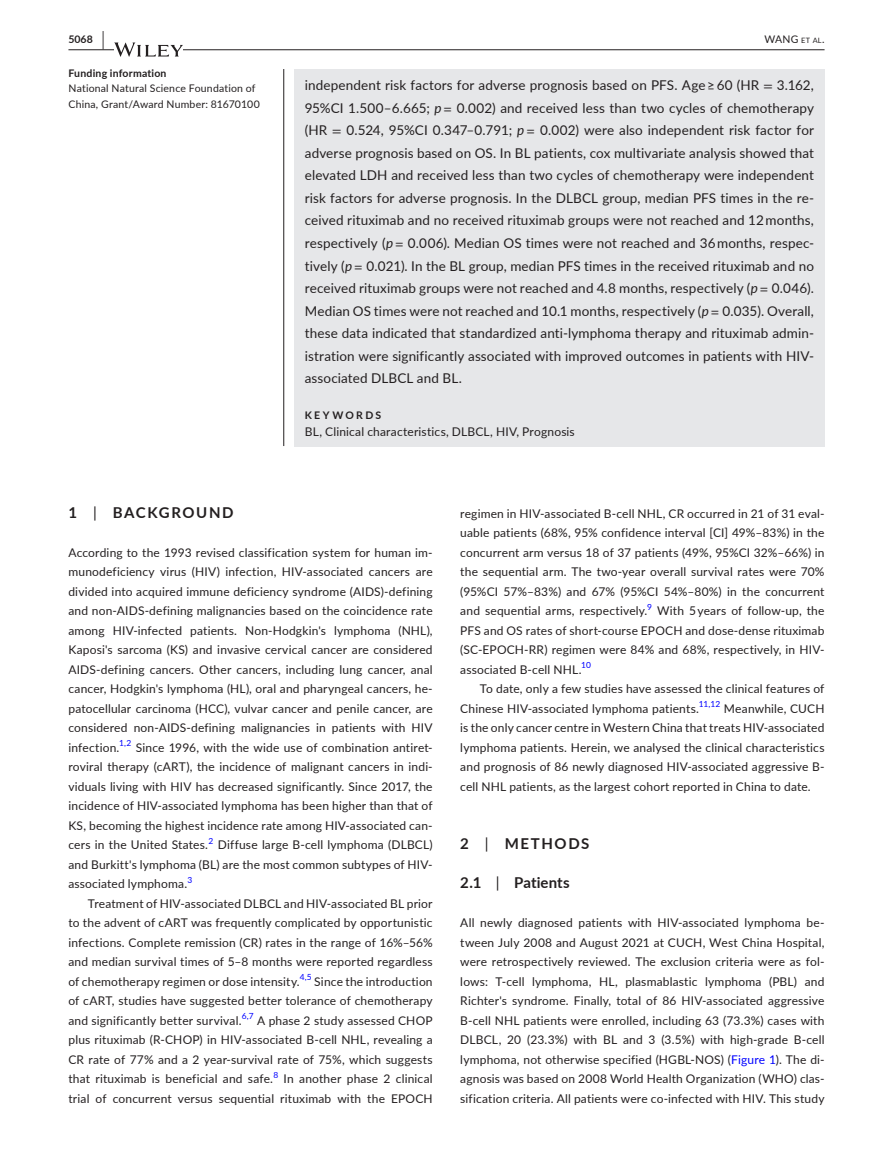
<style>
.page{position:relative;width:893px;height:1174px;background:#fff}
.page>*{position:absolute;margin:0;border:0;box-sizing:border-box;transform-origin:0 0}
.t1{font:700 15px "Lato";letter-spacing:.1em;color:#231f20}
.t2{font:700 15px "Lato";letter-spacing:.005em;color:#231f20}
.t3{font:13.5px/22.5px "Lato";letter-spacing:.01em;color:#231f20;text-align:justify}
.t4{font:12px/19.5px "Lato";letter-spacing:.015em;color:#231f20;text-align:justify}
.t5{font:10.5px/15px "Lato";letter-spacing:.02em;color:#231f20}
.t6{font:700 10.5px "Lato";letter-spacing:.02em;color:#231f20}
.t7{font:700 10.5px "Lato";letter-spacing:.22em;color:#231f20}
.t8{font:8.4px "Lato";color:#00f}
.s1{font-size:19.5px}
.s2{font-size:7.35px}
.s3{font-family:"STIX"}
.s4{font-style:italic}
.s5{font-family:"STIX";font-style:italic}
.s6{font-weight:400}
.s7{color:#00f}
</style>
<div class="page">
<hr style="left:68px;top:49px;width:756px;height:1px;background:#231f20">
<svg style="left:114px;top:42px;width:69px;height:15px"></svg>
<div style="left:294px;top:69px;width:530px;height:377px;background:#e6e7e9"></div>
<hr style="left:283px;top:69px;width:1px;height:377px;background:#231f20">
<p class="t6" style="left:68px;top:31px;width:37px">5068 <span class="s1">|</span></p>
<p class="t5" style="left:764px;top:31px;width:61px">WANG <span class="s2">et al</span>.</p>
<p class="t6" style="left:68px;top:66px;width:100px">Funding information</p>
<p class="t5" style="left:68px;top:81px;width:193px">National Natural Science Foundation of<br>China, Grant/Award Number: 81670100</p>
<p class="t3" style="left:305px;top:74px;width:511px">independent risk factors for adverse prognosis based on PFS. Age ≥ 60 (HR <span class="s3">=</span> 3.162, 95%CI 1.500–6.665; <span class="s4">p</span> <span class="s5">=</span> 0.002) and received less than two cycles of chemotherapy (HR <span class="s3">=</span> 0.524, 95%CI 0.347–0.791; <span class="s4">p</span> <span class="s5">=</span> 0.002) were also independent risk factor for adverse prognosis based on OS. In BL patients, cox multivariate analysis showed that elevated LDH and received less than two cycles of chemotherapy were independent risk factors for adverse prognosis. In the DLBCL group, median PFS times in the re&shy;ceived rituximab and no received rituximab groups were not reached and 12 months, respectively (<span class="s4">p</span> <span class="s5">=</span> 0.006). Median OS times were not reached and 36 months, respec&shy;tively (<span class="s4">p</span> <span class="s5">=</span> 0.021). In the BL group, median PFS times in the received rituximab and no received rituximab groups were not reached and 4.8 months, respectively (<span class="s4">p</span> <span class="s5">=</span> 0.046).<br>Median OS times were not reached and 10.1 months, respectively (<span class="s4">p</span> <span class="s5">=</span> 0.035). Overall, these data indicated that standardized anti-lymphoma therapy and rituximab admin&shy;istration were significantly associated with improved outcomes in patients with HIV&shy;associated DLBCL and BL.</p>
<p class="t7" style="left:305px;top:407px;width:78px">KEYWORDS</p>
<p class="t4" style="left:305px;top:421px;width:272px">BL, Clinical characteristics, DLBCL, HIV, Prognosis</p>
<p class="t1" style="left:68px;top:501px;width:167px">1 <span class="s6">|</span> BACKGROUND</p>
<p class="t4" style="left:68px;top:542px;width:366px">According to the 1993 revised classification system for human im&shy;munodeficiency virus (HIV) infection, HIV-associated cancers are divided into acquired immune deficiency syndrome (AIDS)-defining and non-AIDS-defining malignancies based on the coincidence rate among HIV-infected patients. Non-Hodgkin's lymphoma (NHL), Kaposi's sarcoma (KS) and invasive cervical cancer are considered AIDS-defining cancers. Other cancers, including lung cancer, anal cancer, Hodgkin's lymphoma (HL), oral and pharyngeal cancers, he&shy;patocellular carcinoma (HCC), vulvar cancer and penile cancer, are considered non-AIDS-defining malignancies in patients with HIV infection.</p>
<p class="t8" style="left:119px;top:737px;width:14px">1,2</p>
<p class="t4" style="left:68px;top:737px;width:366px;text-indent:67px">Since 1996, with the wide use of combination antiret&shy;roviral therapy (cART), the incidence of malignant cancers in indi&shy;viduals living with HIV has decreased significantly. Since 2017, the incidence of HIV-associated lymphoma has been higher than that of KS, becoming the highest incidence rate among HIV-associated can&shy;cers in the United States.</p>
<p class="t8" style="left:209px;top:835px;width:6px">2</p>
<p class="t4" style="left:68px;top:834px;width:366px;text-indent:149px">Diffuse large B-cell lymphoma (DLBCL) and Burkitt's lymphoma (BL) are the most common subtypes of HIV&shy;associated lymphoma.</p>
<p class="t8" style="left:188px;top:874px;width:6px">3</p>
<p class="t4" style="left:68px;top:893px;width:366px;text-indent:20px">Treatment of HIV-associated DLBCL and HIV-associated BL prior to the advent of cART was frequently complicated by opportunistic infections. Complete remission (CR) rates in the range of 16%–56% and median survival times of 5–8 months were reported regardless of chemotherapy regimen or dose intensity.</p>
<p class="t8" style="left:300px;top:971px;width:14px">4,5</p>
<p class="t4" style="left:68px;top:971px;width:366px;text-indent:246px">Since the introduction of cART, studies have suggested better tolerance of chemotherapy and significantly better survival.<sup>6,7</sup> A phase 2 study assessed CHOP plus rituximab (R-CHOP) in HIV-associated B-cell NHL, revealing a CR rate of 77% and a 2 year-survival rate of 75%, which suggests that rituximab is beneficial and safe.<sup>8</sup> In another phase 2 clinical trial of concurrent versus sequential rituximab with the EPOCH</p>
<p class="t4" style="left:460px;top:503px;width:366px">regimen in HIV-associated B-cell NHL, CR occurred in 21 of 31 eval&shy;uable patients (68%, 95% confidence interval [CI] 49%–83%) in the concurrent arm versus 18 of 37 patients (49%, 95%CI 32%–66%) in the sequential arm. The two-year overall survival rates were 70% (95%CI 57%–83%) and 67% (95%CI 54%–80%) in the concurrent and sequential arms, respectively.<sup>9</sup> With 5 years of follow-up, the PFS and OS rates of short-course EPOCH and dose-dense rituximab (SC-EPOCH-RR) regimen were 84% and 68%, respectively, in HIV&shy;associated B-cell NHL.</p>
<p class="t8" style="left:581px;top:659px;width:11px">10</p>
<p class="t4" style="left:460px;top:678px;width:366px;text-indent:20px">To date, only a few studies have assessed the clinical features of<br>Chinese HIV-associated lymphoma patients.</p>
<p class="t8" style="left:699px;top:698px;width:23px">11,12</p>
<p class="t4" style="left:460px;top:698px;width:366px;text-indent:264px">Meanwhile, CUCH is the only cancer centre in Western China that treats HIV-associated lymphoma patients. Herein, we analysed the clinical characteristics and prognosis of 86 newly diagnosed HIV-associated aggressive B&shy;cell NHL patients, as the largest cohort reported in China to date.</p>
<p class="t1" style="left:460px;top:833px;width:131px">2 <span class="s6">|</span> METHODS</p>
<p class="t2" style="left:460px;top:872px;width:111px">2.1 <span class="s6">|</span> Patients</p>
<p class="t4" style="left:460px;top:912px;width:366px">All newly diagnosed patients with HIV-associated lymphoma be&shy;tween July 2008 and August 2021 at CUCH, West China Hospital, were retrospectively reviewed. The exclusion criteria were as fol&shy;lows: T-cell lymphoma, HL, plasmablastic lymphoma (PBL) and Richter's syndrome. Finally, total of 86 HIV-associated aggressive B-cell NHL patients were enrolled, including 63 (73.3%) cases with DLBCL, 20 (23.3%) with BL and 3 (3.5%) with high-grade B-cell lymphoma, not otherwise specified (HGBL-NOS) (<span class="s7">Figure 1</span>). The di&shy;agnosis was based on 2008 World Health Organization (WHO) clas&shy;sification criteria. All patients were co-infected with HIV. This study</p>
</div>
